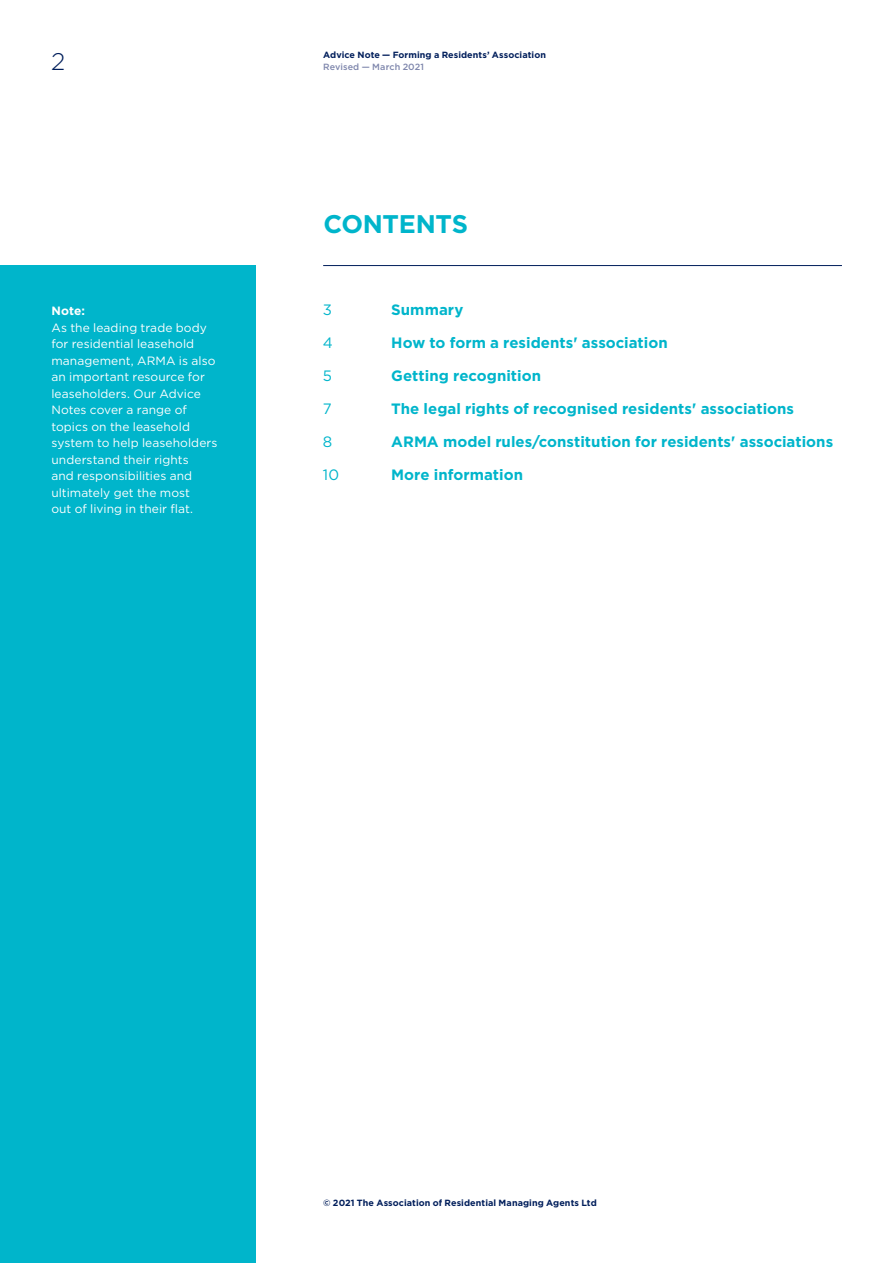
<style>
.page{position:relative;width:893px;height:1263px;background:#fff}
.page>*{position:absolute;margin:0;border:0;box-sizing:border-box;transform-origin:0 0}
.t1{font:700 25.5px "Gotham";letter-spacing:-.02em;color:#00b5cb}
.t2{font:300 24px "Gotham";color:#001e5b}
.t3{font:700 15px "Gotham";color:#00b5cb}
.t4{font:15px "Gotham";color:#00b5cb}
.t5{font:12px/16.5px "Gotham";letter-spacing:.005em;color:#fff}
.t6{font:700 12px "Gotham";color:#fff}
.t7{font:700 9px "Gotham";letter-spacing:.01em;color:#001e5b}
.t8{font:500 9px "Gotham";letter-spacing:.01em;color:#7e86ac}
</style>
<div class="page">
<div style="left:0;top:266px;width:255px;height:997px;background:#00b5cb"></div>
<hr style="left:323px;top:265px;width:519px;height:1px;background:#001e5b">
<h2 class="t2" style="left:51px;top:47px;width:16px">2</h2>
<p class="t6" style="left:51px;top:303px;width:35px">Note:</p>
<p class="t5" style="left:51px;top:319px;width:168px">As the leading trade body for residential leasehold management, ARMA is also an important resource for leaseholders. Our Advice<br>Notes cover a range of topics on the leasehold system to help leaseholders understand their rights<br>and responsibilities and ultimately get the most<br>out of living in their flat.</p>
<p class="t7" style="left:323px;top:49px;width:224px">Advice Note — Forming a Residents’ Association</p>
<p class="t8" style="left:323px;top:61px;width:102px">Revised — March 2021</p>
<h1 class="t1" style="left:324px;top:207px;width:146px">CONTENTS</h1>
<p class="t4" style="left:323px;top:300px;width:11px">3</p>
<p class="t4" style="left:323px;top:333px;width:12px">4</p>
<p class="t4" style="left:323px;top:366px;width:11px">5</p>
<p class="t4" style="left:323px;top:399px;width:10px">7</p>
<p class="t4" style="left:323px;top:432px;width:11px">8</p>
<p class="t4" style="left:323px;top:465px;width:18px">10</p>
<p class="t3" style="left:391px;top:300px;width:74px">Summary</p>
<p class="t3" style="left:391px;top:333px;width:278px">How to form a residents' association</p>
<p class="t3" style="left:391px;top:366px;width:151px">Getting recognition</p>
<p class="t3" style="left:391px;top:399px;width:404px">The legal rights of recognised residents' associations</p>
<p class="t3" style="left:391px;top:432px;width:443px">ARMA model rules/constitution for residents' associations</p>
<p class="t3" style="left:391px;top:465px;width:133px">More information</p>
<p class="t7" style="left:323px;top:1197px;width:275px">© 2021 The Association of Residential Managing Agents Ltd</p>
</div>
